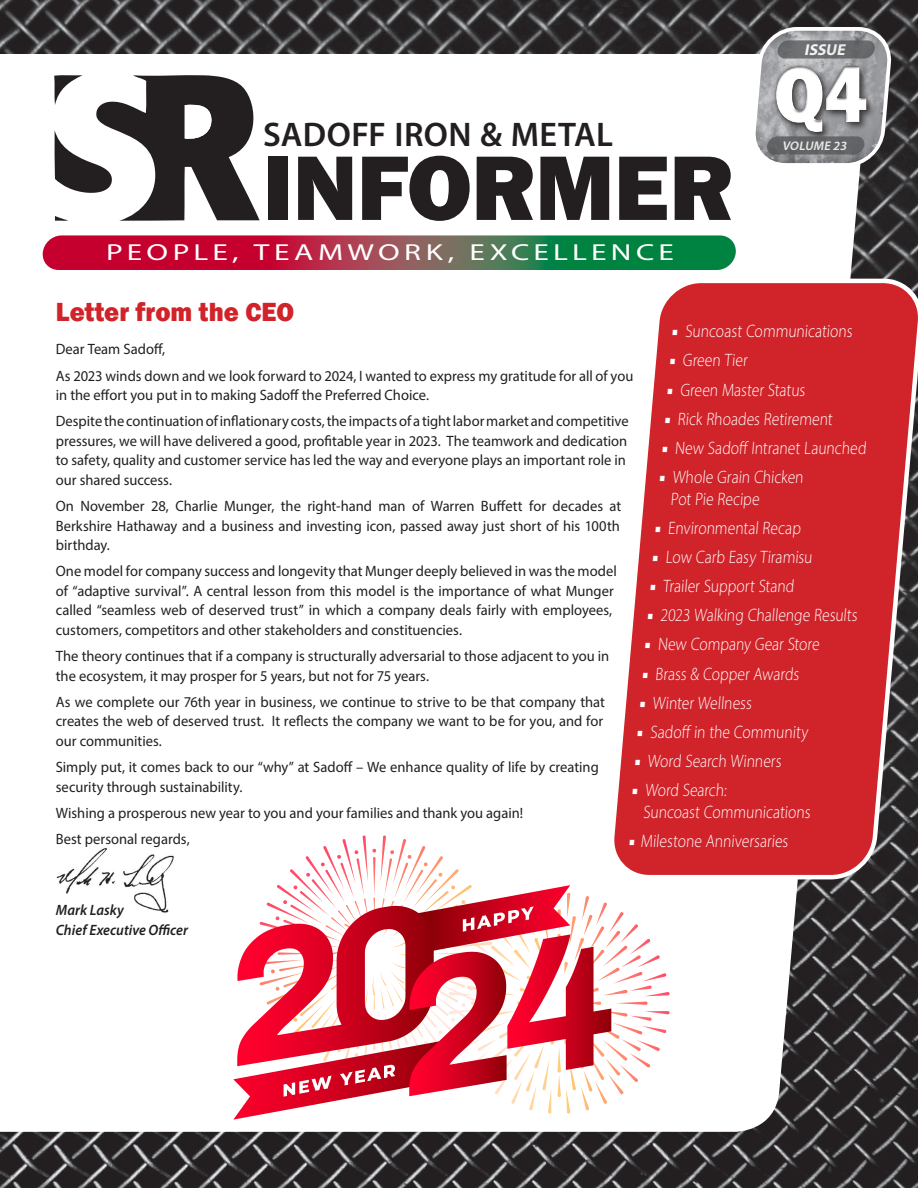
<style>
.page{position:relative;width:918px;height:1188px;background:#fff}
.page>*{position:absolute;margin:0;border:0;box-sizing:border-box;transform-origin:0 0}
.t1{font:800 94.95px "Franklin Gothic";letter-spacing:-.01em;color:#231f20}
.t2{font:800 81.9px "Franklin Gothic";color:#fff;scale:.9 1}
.t3{font:600 34.2px "Myriad Pro";letter-spacing:.01em;color:#231f20}
.t4{font:800 27px "Franklin Gothic";color:#d1232a;scale:.95 1}
.t5{font:23.25px "Myriad Pro";letter-spacing:.135em;color:#fff;scale:1.35 1}
.t6{font:300 18px/21.6px "Myriad Pro";color:#fff;scale:.86 1}
.t7{font:italic 700 15.9px "Myriad Pro";color:#fff}
.t8{font:15px/19.5px "Myriad Pro";color:#231f20}
.t9{font:italic 600 15px "Myriad Pro";letter-spacing:.005em;color:#231f20;scale:.95 1}
.t10{font:italic 600 12.6px "Myriad Pro";color:#fff}
.s1{font-family:"Minion Pro";font-weight:700;font-stretch:condensed}
</style>
<div class="page">
<img style="left:0;top:0;width:918px;height:1188px">
<svg style="left:34px;top:25px;width:862px;height:252px"></svg>
<svg style="left:604px;top:276px;width:314px;height:606px;background:#cd4247"></svg>
<img style="left:56px;top:845px;width:120px;height:69px">
<svg style="left:233px;top:836px;width:437px;height:284px"></svg>
<p class="t7" style="left:804px;top:40px;width:46px">ISSUE</p>
<h2 class="t2" style="left:774px;top:41px;width:105px">Q4</h2>
<p class="t3" style="left:263px;top:113px;width:351px">SADOFF IRON &amp; METAL</p>
<p class="t1" style="left:263px;top:127px;width:473px">INFORMER</p>
<p class="t5" style="left:106px;top:238px;width:422px">PEOPLE, TEAMWORK, EXCELLENCE</p>
<p class="t4" style="left:56px;top:295px;width:252px">Letter from the CEO</p>
<p class="t8" style="left:56px;top:339px;width:111px">Dear Team Sadoff,</p>
<p class="t8" style="left:56px;top:366px;width:579px">As 2023 winds down and we look forward to 2024, I wanted to express my gratitude for all of you in the effort you put in to making Sadoff the Preferred Choice.</p>
<p class="t8" style="left:56px;top:411px;width:574px">Despite the continuation of inflationary costs, the impacts of a tight labor market and competitive pressures, we will have delivered a good, profitable year in 2023. The teamwork and dedication to safety, quality and customer service has led the way and everyone plays an important role in our shared success.</p>
<p class="t8" style="left:56px;top:496px;width:567px;text-align:justify">On November 28, Charlie Munger, the right-hand man of Warren Buffett for decades at Berkshire Hathaway and a business and investing icon, passed away just short of his 100th birthday.</p>
<p class="t8" style="left:56px;top:561px;width:563px">One model for company success and longevity that Munger deeply believed in was the model of “adaptive survival”. A central lesson from this model is the importance of what Munger called “seamless web of deserved trust” in which a company deals fairly with employees, customers, competitors and other stakeholders and constituencies.</p>
<p class="t8" style="left:56px;top:646px;width:555px">The theory continues that if a company is structurally adversarial to those adjacent to you in the ecosystem, it may prosper for 5 years, but not for 75 years.</p>
<p class="t8" style="left:56px;top:692px;width:551px;text-align:justify">As we complete our 76th year in business, we continue to strive to be that company that creates the web of deserved trust. It reflects the company we want to be for you, and for our communities.</p>
<p class="t8" style="left:56px;top:757px;width:544px">Simply put, it comes back to our “why” at Sadoff – We enhance quality of life by creating security through sustainability.</p>
<p class="t8" style="left:56px;top:803px;width:469px">Wishing a prosperous new year to you and your families and thank you again!</p>
<p class="t8" style="left:56px;top:829px;width:135px">Best personal regards,</p>
<p class="t10" style="left:782px;top:138px;width:68px">VOLUME 23</p>
<p class="t6" style="left:672px;top:320px;width:214px"><span class="s1">■</span> Suncoast Communications</p>
<p class="t6" style="left:669px;top:349px;width:95px"><span class="s1">■</span> Green Tier</p>
<p class="t6" style="left:667px;top:379px;width:165px"><span class="s1">■</span> Green Master Status</p>
<p class="t6" style="left:664px;top:408px;width:200px"><span class="s1">■</span> Rick Rhoades Retirement</p>
<p class="t6" style="left:661px;top:437px;width:242px"><span class="s1">■</span> New Sadoff Intranet Launched</p>
<p class="t6" style="left:671px;top:466px;width:158px;text-indent:-12px"><span class="s1">■</span> Whole Grain Chicken<br>Pot Pie Recipe</p>
<p class="t6" style="left:654px;top:517px;width:174px"><span class="s1">■</span> Environmental Recap</p>
<p class="t6" style="left:652px;top:546px;width:190px"><span class="s1">■</span> Low Carb Easy Tiramisu</p>
<p class="t6" style="left:649px;top:575px;width:172px"><span class="s1">■</span> Trailer Support Stand</p>
<p class="t6" style="left:647px;top:604px;width:249px"><span class="s1">■</span> 2023 Walking Challenge Results</p>
<p class="t6" style="left:644px;top:634px;width:207px"><span class="s1">■</span> New Company Gear Store</p>
<p class="t6" style="left:642px;top:663px;width:186px"><span class="s1">■</span> Brass &amp; Copper Awards</p>
<p class="t6" style="left:639px;top:692px;width:134px"><span class="s1">■</span> Winter Wellness</p>
<p class="t6" style="left:637px;top:721px;width:203px"><span class="s1">■</span> Sadoff in the Community</p>
<p class="t6" style="left:634px;top:750px;width:175px"><span class="s1">■</span> Word Search Winners</p>
<p class="t6" style="left:643px;top:779px;width:198px;text-indent:-12px"><span class="s1">■</span> Word Search:<br>Suncoast Communications</p>
<p class="t6" style="left:629px;top:830px;width:189px"><span class="s1">■</span> Milestone Anniversaries</p>
<p class="t9" style="left:56px;top:900px;width:73px">Mark Lasky</p>
<p class="t9" style="left:56px;top:920px;width:141px">Chief Executive Officer</p>
</div>
